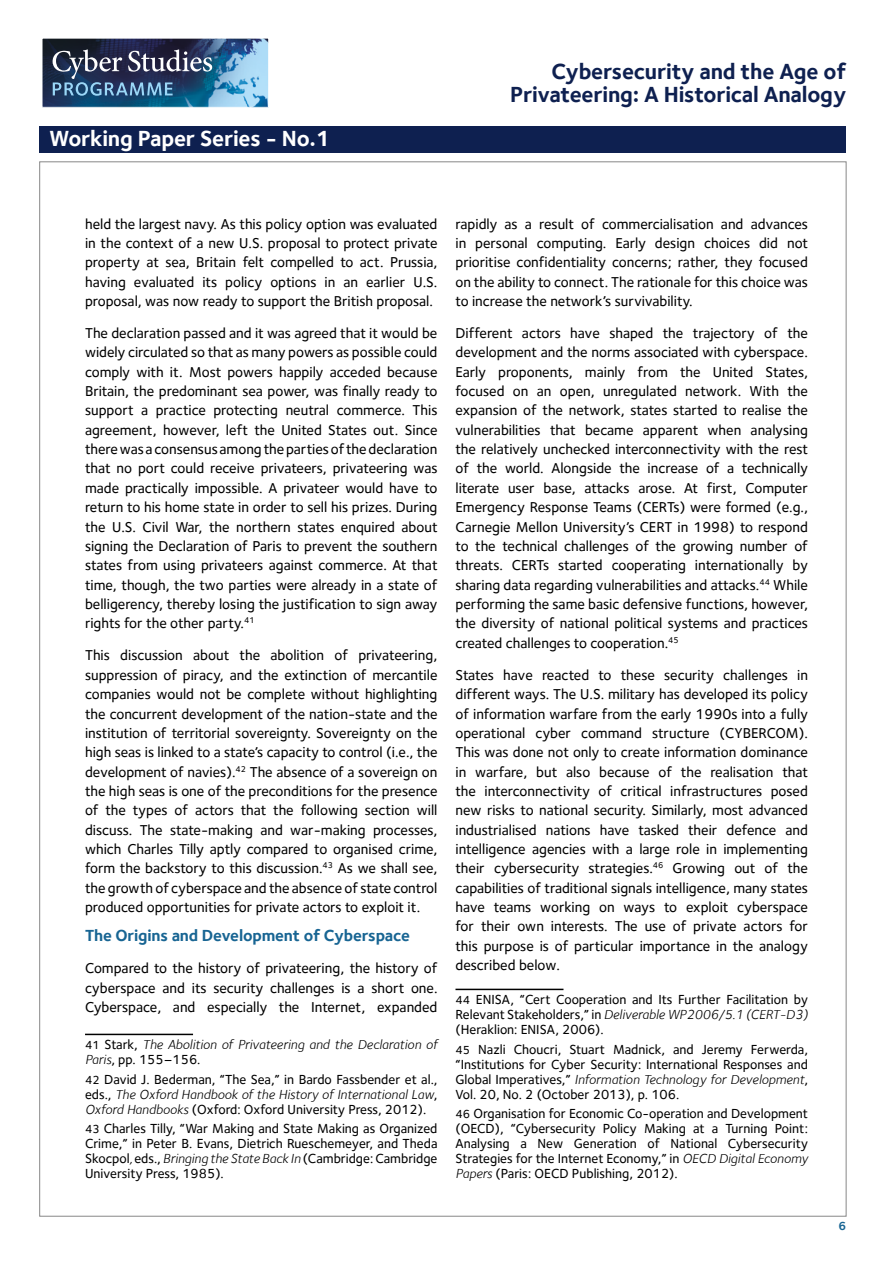
<style>
.page{position:relative;width:893px;height:1263px;background:#fff}
.page>*{position:absolute;margin:0;border:0;box-sizing:border-box;transform-origin:0 0}
.t1{font:700 22.5px/22.5px "Foundry Sterling";letter-spacing:-.01em;color:#0e2050;text-align:right}
.t2{font:700 22.5px "Foundry Sterling";letter-spacing:-.01em;color:#fff}
.t3{font:700 16.5px "Foundry Sterling";letter-spacing:-.01em;color:#186593}
.t4{font:500 14.7px/19.4px "Foundry Sterling";color:#000;text-align:justify}
.t5{font:500 13.5px/15px "Foundry Sterling";color:#000;text-align:justify}
.t6{font:italic 13.5px/15px "Foundry Sterling";color:#000}
.t7{font:700 12px "Foundry Sterling";color:#186593}
.s1{font-weight:500;font-style:normal;font-size:12px}
.s2{font-weight:500;font-style:normal}
.s3{font-size:12px}
.s4{font-weight:400;font-style:italic}
</style>
<div class="page">
<div style="left:39px;top:126px;width:807px;height:27px;background:#0e2050"></div>
<img style="left:44px;top:40px;width:223px;height:65px">
<svg style="left:53px;top:49px;width:159px;height:47px;background:#435776"></svg>
<hr style="left:85px;top:1034px;width:108px;height:1px;background:#000">
<hr style="left:455px;top:989px;width:108px;height:1px;background:#000">
<h1 class="t2" style="left:49px;top:125px;width:283px">Working Paper Series - No.1</h1>
<h1 class="t1" style="left:510px;top:60px;width:338px">Cybersecurity and the Age of<br>Privateering: A Historical Analogy</h1>
<p class="t4" style="left:85px;top:214px;width:354px">held the largest navy. As this policy option was evaluated in the context of a new U.S. proposal to protect private property at sea, Britain felt compelled to act. Prussia, having evaluated its policy options in an earlier U.S. proposal, was now ready to support the British proposal.</p>
<p class="t4" style="left:85px;top:323px;width:354px">The declaration passed and it was agreed that it would be widely circulated so that as many powers as possible could comply with it. Most powers happily acceded because Britain, the predominant sea power, was finally ready to support a practice protecting neutral commerce. This agreement, however, left the United States out. Since there was a consensus among the parties of the declaration that no port could receive privateers, privateering was made practically impossible. A privateer would have to return to his home state in order to sell his prizes. During the U.S. Civil War, the northern states enquired about signing the Declaration of Paris to prevent the southern states from using privateers against commerce. At that time, though, the two parties were already in a state of belligerency, thereby losing the justification to sign away rights for the other party.<sup>41</sup></p>
<p class="t4" style="left:85px;top:646px;width:354px">This discussion about the abolition of privateering, suppression of piracy, and the extinction of mercantile companies would not be complete without highlighting the concurrent development of the nation-state and the institution of territorial sovereignty. Sovereignty on the high seas is linked to a state’s capacity to control (i.e., the development of navies).<sup>42</sup> The absence of a sovereign on the high seas is one of the preconditions for the presence of the types of actors that the following section will discuss. The state-making and war-making processes, which Charles Tilly aptly compared to organised crime, form the backstory to this discussion.<sup>43</sup> As we shall see, the growth of cyberspace and the absence of state control produced opportunities for private actors to exploit it.</p>
<p class="t3" style="left:85px;top:926px;width:326px">The Origins and Development of Cyberspace</p>
<p class="t4" style="left:85px;top:959px;width:354px">Compared to the history of privateering, the history of cyberspace and its security challenges is a short one.<br>Cyberspace, and especially the Internet, expanded</p>
<p class="t6" style="left:85px;top:1037px;width:354px"><span class="s1">41</span> <span class="s2">Stark,</span> The Abolition of Privateering and the Declaration of<br>Paris<span class="s2">, pp. 155–156.</span></p>
<p class="t5" style="left:85px;top:1071px;width:354px"><span class="s3">42</span> David J. Bederman, “The Sea,” in Bardo Fassbender et al., eds., <span class="s4">The Oxford Handbook of the History of International Law</span>, <span class="s4">Oxford Handbooks</span> (Oxford: Oxford University Press, 2012).</p>
<p class="t5" style="left:85px;top:1121px;width:354px"><span class="s3">43</span> Charles Tilly, “War Making and State Making as Organized Crime,” in Peter B. Evans, Dietrich Rueschemeyer, and Theda Skocpol<span class="s4">,</span> eds., <span class="s4">Bringing the State Back In</span> (Cambridge: Cambridge University Press, 1985).</p>
<p class="t4" style="left:455px;top:214px;width:354px">rapidly as a result of commercialisation and advances in personal computing. Early design choices did not prioritise confidentiality concerns; rather, they focused on the ability to connect. The rationale for this choice was to increase the network’s survivability.</p>
<p class="t4" style="left:455px;top:323px;width:354px">Different actors have shaped the trajectory of the development and the norms associated with cyberspace.<br>Early proponents, mainly from the United States, focused on an open, unregulated network. With the expansion of the network, states started to realise the vulnerabilities that became apparent when analysing the relatively unchecked interconnectivity with the rest of the world. Alongside the increase of a technically literate user base, attacks arose. At first, Computer Emergency Response Teams (CERTs) were formed (e.g., Carnegie Mellon University’s CERT in 1998) to respond to the technical challenges of the growing number of threats. CERTs started cooperating internationally by sharing data regarding vulnerabilities and attacks.<sup>44</sup> While performing the same basic defensive functions, however, the diversity of national political systems and practices created challenges to cooperation.<sup>45</sup></p>
<p class="t4" style="left:455px;top:665px;width:354px">States have reacted to these security challenges in different ways. The U.S. military has developed its policy of information warfare from the early 1990s into a fully operational cyber command structure (CYBERCOM).<br>This was done not only to create information dominance in warfare, but also because of the realisation that the interconnectivity of critical infrastructures posed new risks to national security. Similarly, most advanced industrialised nations have tasked their defence and intelligence agencies with a large role in implementing their cybersecurity strategies.<sup>46</sup> Growing out of the capabilities of traditional signals intelligence, many states have teams working on ways to exploit cyberspace for their own interests. The use of private actors for this purpose is of particular importance in the analogy described below.</p>
<p class="t5" style="left:455px;top:992px;width:354px"><span class="s3">44</span> ENISA, “Cert Cooperation and Its Further Facilitation by Relevant Stakeholders,” in <span class="s4">Deliverable WP2006/5.1 (CERT-D3) </span>(Heraklion: ENISA, 2006).</p>
<p class="t5" style="left:455px;top:1041px;width:354px"><span class="s3">45</span> Nazli Choucri, Stuart Madnick, and Jeremy Ferwerda, “Institutions for Cyber Security: International Responses and Global Imperatives,” <span class="s4">Information Technology for Development</span>, Vol. 20, No. 2 (October 2013), p. 106.</p>
<p class="t5" style="left:455px;top:1106px;width:354px"><span class="s3">46</span> Organisation for Economic Co-operation and Development (OECD), “Cybersecurity Policy Making at a Turning Point:<br>Analysing a New Generation of National Cybersecurity Strategies for the Internet Economy,” in <span class="s4">OECD Digital Economy Papers</span> (Paris: OECD Publishing, 2012).</p>
<p class="t7" style="left:839px;top:1219px;width:9px">6</p>
</div>
